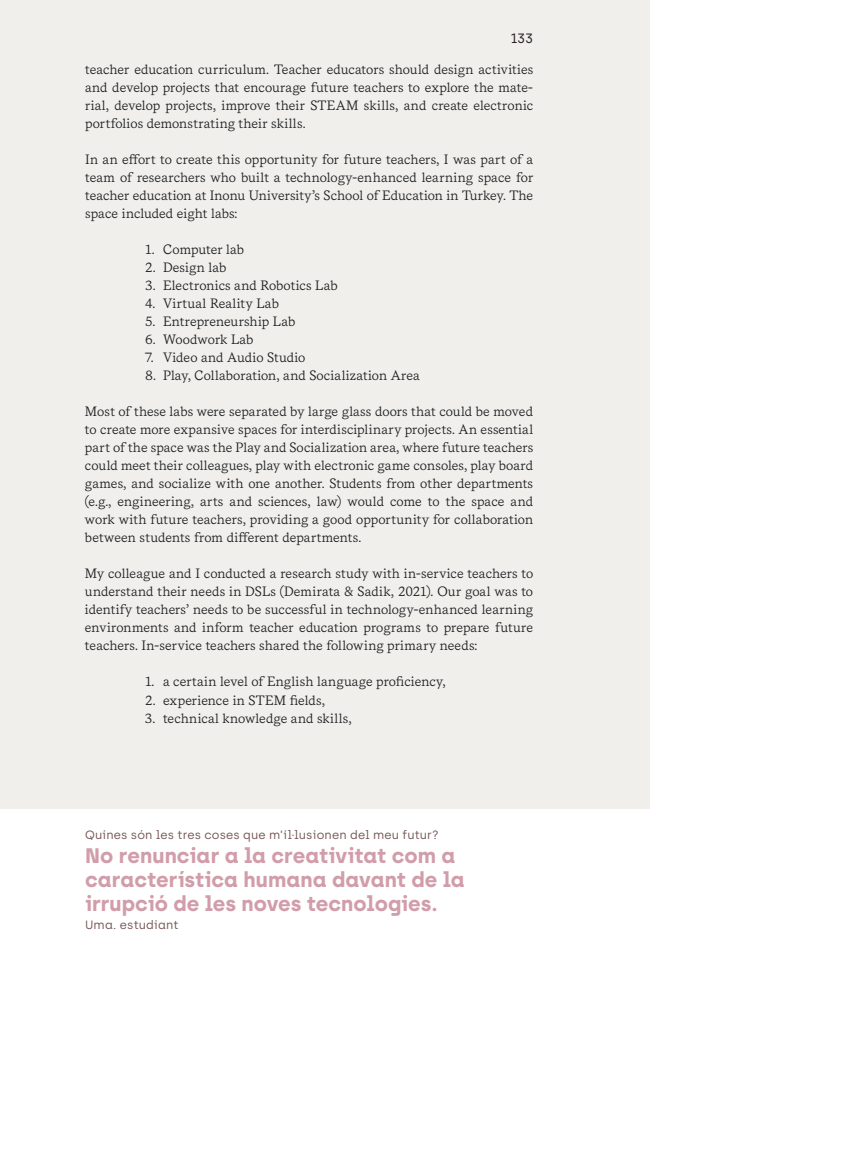
<style>
.page{position:relative;width:851px;height:1149px;background:#fff}
.page>*{position:absolute;margin:0;border:0;box-sizing:border-box;transform-origin:0 0}
.t1{font:700 21px/24px "Archia";letter-spacing:-.005em;color:#d19daa}
.t2{font:13.5px/18px "Messina Serif";letter-spacing:.005em;color:#1b1d1e;text-align:justify}
.t3{font:13.5px "Archia";color:#231f20}
.t4{font:12px "Archia";letter-spacing:.01em;color:#765556}
</style>
<div class="page">
<div style="left:0;top:0;width:649px;height:808px;background:#f0efec"></div>
<p class="t3" style="left:510px;top:30px;width:24px">133</p>
<p class="t2" style="left:85px;top:60px;width:449px">teacher education curriculum. Teacher educators should design activities and develop projects that encourage future teachers to explore the mate&shy;rial, develop projects, improve their STEAM skills, and create electronic portfolios demonstrating their skills.</p>
<p class="t2" style="left:85px;top:150px;width:449px">In an effort to create this opportunity for future teachers, I was part of a team of researchers who built a technology-enhanced learning space for teacher education at Inonu University’s School of Education in Turkey. The space included eight labs:</p>
<p class="t2" style="left:145px;top:240px;width:101px">1. Computer lab</p>
<p class="t2" style="left:145px;top:258px;width:83px">2. Design lab</p>
<p class="t2" style="left:145px;top:276px;width:194px">3. Electronics and Robotics Lab</p>
<p class="t2" style="left:145px;top:294px;width:135px">4. Virtual Reality Lab</p>
<p class="t2" style="left:145px;top:312px;width:152px">5. Entrepreneurship Lab</p>
<p class="t2" style="left:145px;top:330px;width:110px">6. Woodwork Lab</p>
<p class="t2" style="left:145px;top:348px;width:162px">7. Video and Audio Studio</p>
<p class="t2" style="left:145px;top:366px;width:276px">8. Play, Collaboration, and Socialization Area</p>
<p class="t2" style="left:85px;top:402px;width:449px">Most of these labs were separated by large glass doors that could be moved to create more expansive spaces for interdisciplinary projects. An essential part of the space was the Play and Socialization area, where future teachers could meet their colleagues, play with electronic game consoles, play board games, and socialize with one another. Students from other departments (e.g., engineering, arts and sciences, law) would come to the space and work with future teachers, providing a good opportunity for collaboration between students from different departments.</p>
<p class="t2" style="left:85px;top:564px;width:449px">My colleague and I conducted a research study with in-service teachers to understand their needs in DSLs (Demirata &amp; Sadik, 2021). Our goal was to identify teachers’ needs to be successful in technology-enhanced learning environments and inform teacher education programs to prepare future teachers. In-service teachers shared the following primary needs:</p>
<p class="t2" style="left:145px;top:672px;width:302px">1. a certain level of English language proficiency,</p>
<p class="t2" style="left:145px;top:690px;width:181px">2. experience in STEM fields,</p>
<p class="t2" style="left:145px;top:708px;width:208px">3. technical knowledge and skills,</p>
<p class="t4" style="left:85px;top:827px;width:355px">Quines són les tres coses que m’il·lusionen del meu futur?</p>
<h1 class="t1" style="left:85px;top:842px;width:381px">No renunciar a la creativitat com a característica humana davant de la irrupció de les noves tecnologies.</h1>
<p class="t4" style="left:85px;top:917px;width:95px">Uma. estudiant</p>
</div>
